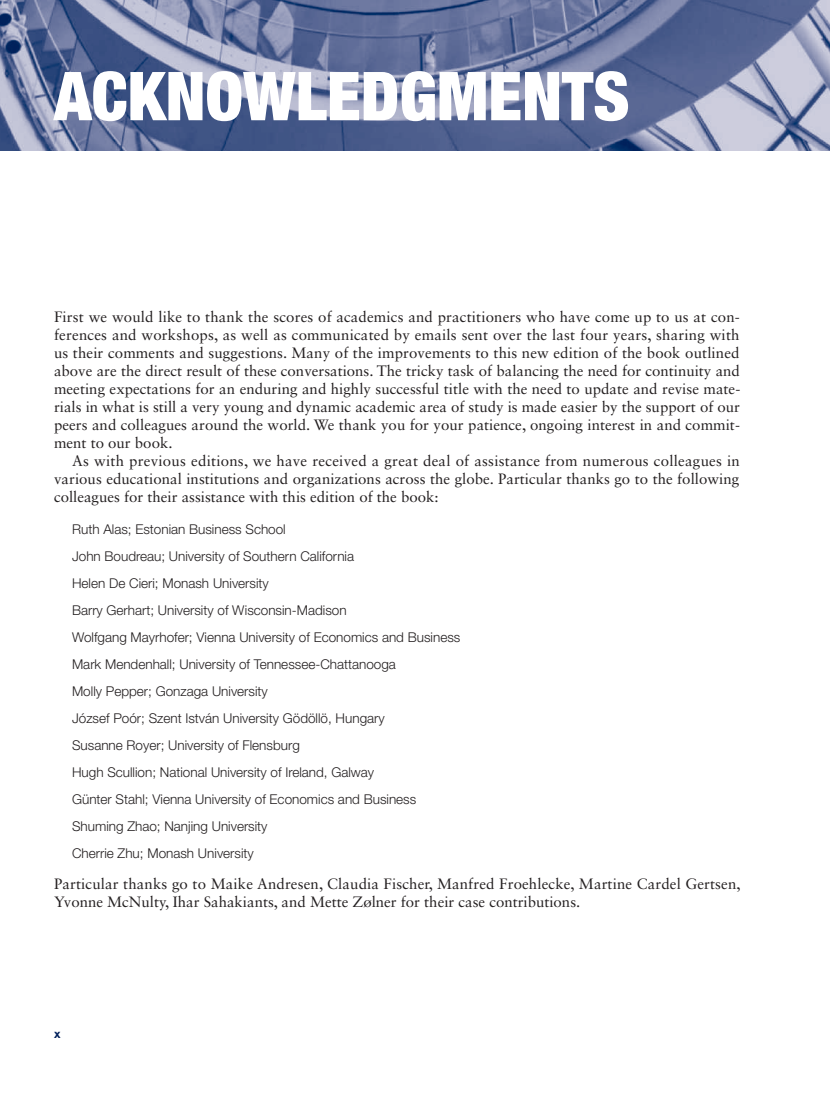
<style>
.page{position:relative;width:830px;height:1106px;background:#fff}
.page>*{position:absolute;margin:0;border:0;box-sizing:border-box;transform-origin:0 0}
.t1{font:900 condensed 67.5px "Helvetica Neue LT Std";color:#fff}
.t2{font:15px/18px "Sabon LT Std";letter-spacing:.005em;color:#231f20}
.t3{font:300 13.5px/27px "Helvetica Neue LT Std";color:#231f20}
.t4{font:700 12px "Helvetica Neue LT Std";color:#00205b}
</style>
<div class="page">
<img style="left:0;top:0;width:829px;height:150px">
<p class="t1" style="left:54px;top:55px;width:576px">ACKNOWLEDGMENTS</p>
<p class="t2" style="left:54px;top:308px;width:687px">First we would like to thank the scores of academics and practitioners who have come up to us at con-</p>
<p class="t2" style="left:54px;top:326px;width:686px">ferences and workshops, as well as communicated by emails sent over the last four years, sharing with</p>
<p class="t2" style="left:54px;top:344px;width:686px">us their comments and suggestions. Many of the improvements to this new edition of the book outlined</p>
<p class="t2" style="left:54px;top:362px;width:687px">above are the direct result of these conversations. The tricky task of balancing the need for continuity and</p>
<p class="t2" style="left:54px;top:380px;width:687px">meeting expectations for an enduring and highly successful title with the need to update and revise mate-</p>
<p class="t2" style="left:54px;top:398px;width:687px">rials in what is still a very young and dynamic academic area of study is made easier by the support of our</p>
<p class="t2" style="left:54px;top:416px;width:687px">peers and colleagues around the world. We thank you for your patience, ongoing interest in and commit-</p>
<p class="t2" style="left:54px;top:434px;width:120px">ment to our book.</p>
<p class="t2" style="left:72px;top:452px;width:669px">As with previous editions, we have received a great deal of assistance from numerous colleagues in</p>
<p class="t2" style="left:54px;top:470px;width:686px">various educational institutions and organizations across the globe. Particular thanks go to the following</p>
<p class="t2" style="left:54px;top:488px;width:386px">colleagues for their assistance with this edition of the book:</p>
<p class="t3" style="left:72px;top:515px;width:389px">Ruth Alas; Estonian Business School<br>John Boudreau; University of Southern California<br>Helen De Cieri; Monash University<br>Barry Gerhart; University of Wisconsin-Madison<br>Wolfgang Mayrhofer; Vienna University of Economics and Business Mark Mendenhall; University of Tennessee-Chattanooga<br>Molly Pepper; Gonzaga University<br>József Poór; Szent István University Gödöllö, Hungary<br>Susanne Royer; University of Flensburg<br>Hugh Scullion; National University of Ireland, Galway<br>Günter Stahl; Vienna University of Economics and Business Shuming Zhao; Nanjing University<br>Cherrie Zhu; Monash University</p>
<p class="t2" style="left:54px;top:875px;width:687px">Particular thanks go to Maike Andresen, Claudia Fischer, Manfred Froehlecke, Martine Cardel Gertsen,<br>Yvonne McNulty, Ihar Sahakiants, and Mette Zølner for their case contributions.</p>
<p class="t4" style="left:54px;top:1026px;width:8px">x</p>
</div>
